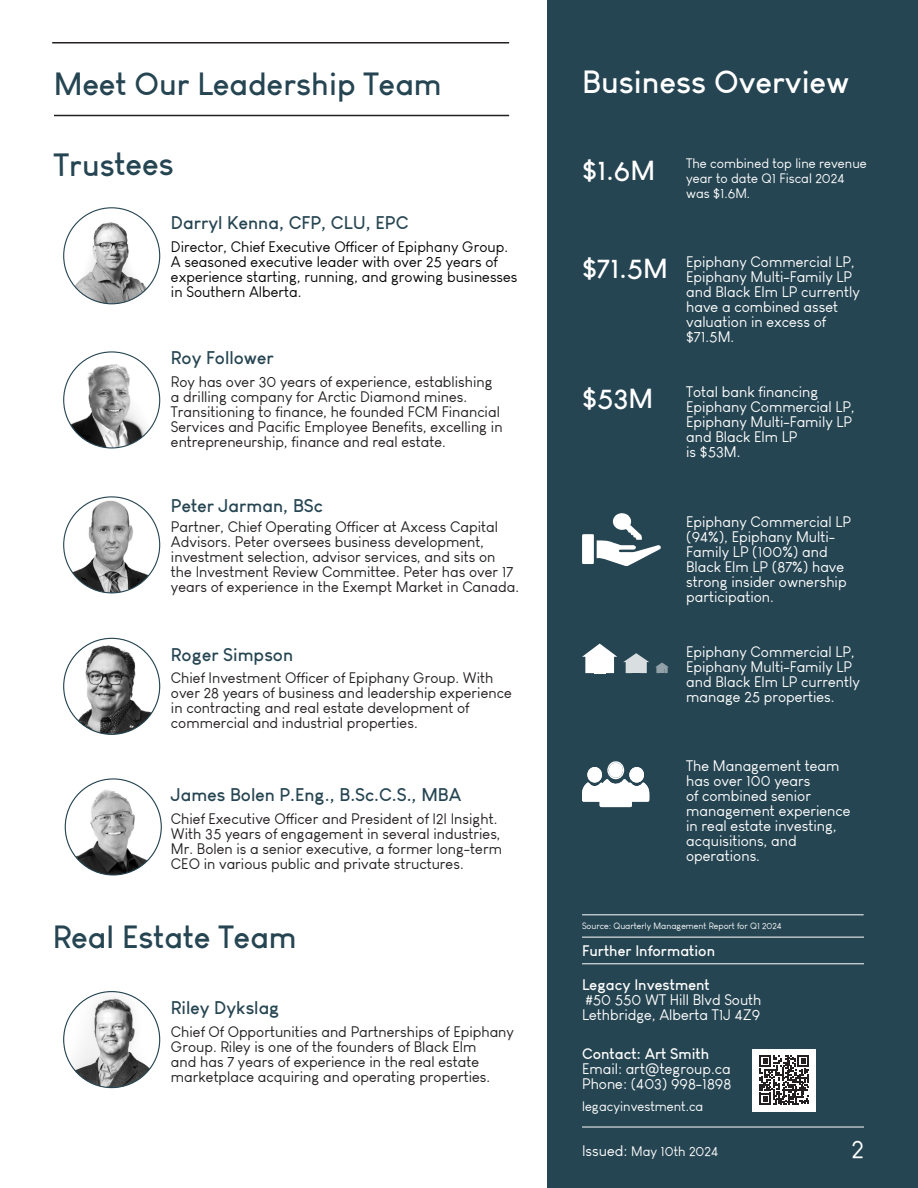
<style>
.page{position:relative;width:918px;height:1188px;background:#fff}
.page>*{position:absolute;margin:0;border:0;box-sizing:border-box;transform-origin:0 0}
.t1{font:700 31.5px "Louis George Cafe";color:#264552}
.t2{font:700 31.5px "Louis George Cafe";color:#fff}
.t3{font:700 27px "Louis George Cafe";color:#fff}
.t4{font:25.5px "Louis George Cafe";color:#fff}
.t5{font:700 18px "Louis George Cafe";color:#264552}
.t6{font:15px/15px "Louis George Cafe";color:#231f20}
.t7{font:15px/15px "Louis George Cafe";color:#fff}
.t8{font:15px/15px "Louis George Cafe";color:#040503}
.t9{font:700 15px "Louis George Cafe";color:#fff}
.t10{font:13.5px/15px "Louis George Cafe";color:#fff}
.t11{font:9px "Louis George Cafe";color:#fff}
.s1{font-size:15px}
</style>
<div class="page">
<div style="left:548px;top:0;width:370px;height:1188px;background:#264552"></div>
<hr style="left:582px;top:963px;width:282px;height:1px;background:#fff">
<hr style="left:582px;top:1127px;width:282px;height:1px;background:#fff">
<svg style="left:582px;top:513px;width:79px;height:53px"></svg>
<svg style="left:582px;top:644px;width:35px;height:29px"></svg>
<div style="left:594px;top:660px;width:11px;height:13px;background:#fff"></div>
<svg style="left:623px;top:653px;width:26px;height:20px"></svg>
<div style="left:632px;top:664px;width:8px;height:9px;background:#d9dee1"></div>
<svg style="left:655px;top:663px;width:14px;height:10px"></svg>
<svg style="left:582px;top:761px;width:67px;height:46px"></svg>
<div style="left:609px;top:763px;width:13px;height:14px;background:#fff;border-radius:50%"></div>
<div style="left:609px;top:763px;width:14px;height:15px;border:2px solid #fff;border-radius:50%"></div>
<div style="left:590px;top:770px;width:9px;height:10px;background:#fff;border-radius:50%"></div>
<div style="left:633px;top:770px;width:8px;height:9px;background:#fff;border-radius:50%"></div>
<div style="left:632px;top:770px;width:10px;height:10px;border:2px solid #fff;border-radius:50%"></div>
<img style="left:64px;top:992px;width:96px;height:96px;border-radius:48px">
<hr style="left:582px;top:937px;width:282px;height:1px;background:#fff">
<hr style="left:582px;top:914px;width:282px;height:1px;background:#fff">
<hr style="left:54px;top:115px;width:455px;height:1px;background:#231f20">
<hr style="left:52px;top:42px;width:457px;height:2px;background:#231f20">
<img style="left:64px;top:208px;width:96px;height:96px;border-radius:48px">
<svg style="left:64px;top:352px;width:96px;height:96px"></svg>
<img style="left:67px;top:356px;width:87px;height:92px">
<img style="left:64px;top:638px;width:96px;height:96px;border-radius:48px">
<img style="left:64px;top:497px;width:95px;height:96px">
<img style="left:65px;top:779px;width:96px;height:96px;border-radius:48px">
<div style="left:752px;top:1049px;width:64px;height:62px;background:#fff"></div>
<svg style="left:759px;top:1055px;width:50px;height:50px"></svg>
<p class="t1" style="left:54px;top:64px;width:389px">Meet Our Leadership Team</p>
<p class="t1" style="left:53px;top:145px;width:122px;rotate:-1deg">Trustees</p>
<p class="t5" style="left:171px;top:211px;width:239px">Darryl Kenna, CFP, CLU, EPC</p>
<p class="t8" style="left:171px;top:239px;width:348px">Director, Chief Executive Officer of Epiphany Group.<br>A seasoned executive leader with over 25 years of experience starting, running, and growing businesses in Southern Alberta.</p>
<p class="t5" style="left:171px;top:346px;width:104px">Roy Follower</p>
<p class="t6" style="left:171px;top:374px;width:333px">Roy has over 30 years of experience, establishing a drilling company for Arctic Diamond mines.<br>Transitioning to finance, he founded FCM Financial Services and Pacific Employee Benefits, excelling in</p>
<p class="t6" style="left:171px;top:434px;width:276px">entrepreneurship, finance and real estate.</p>
<p class="t5" style="left:171px;top:494px;width:154px">Peter Jarman, BSc</p>
<p class="t6" style="left:171px;top:519px;width:350px">Partner, Chief Operating Officer at Axcess Capital Advisors. Peter oversees business development, investment selection, advisor services, and sits on the Investment Review Committee. Peter has over 17 years of experience in the Exempt Market in Canada.</p>
<p class="t5" style="left:171px;top:643px;width:124px">Roger Simpson</p>
<p class="t6" style="left:171px;top:670px;width:342px">Chief Investment Officer of Epiphany Group. With over 28 years of business and leadership experience in contracting and real estate development of commercial and industrial properties.</p>
<p class="t5" style="left:171px;top:783px;width:292px">James Bolen P.Eng., B.Sc.C.S., MBA</p>
<p class="t6" style="left:171px;top:811px;width:331px">Chief Executive Officer and President of I2I Insight.<br>With 35 years of engagement in several industries,</p>
<p class="t6" style="left:171px;top:841px;width:333px">Mr. Bolen is a senior executive, a former long-term<br>CEO in various public and private structures.</p>
<p class="t1" style="left:53px;top:916px;width:245px">Real Estate Team</p>
<p class="t5" style="left:171px;top:996px;width:110px">Riley Dykslag</p>
<p class="t6" style="left:171px;top:1024px;width:345px">Chief Of Opportunities and Partnerships of Epiphany<br>Group. Riley is one of the founders of Black Elm</p>
<p class="t6" style="left:171px;top:1054px;width:310px">and has 7 years of experience in the real estate</p>
<p class="t6" style="left:171px;top:1069px;width:321px">marketplace acquiring and operating properties.</p>
<p class="t2" style="left:582px;top:62px;width:269px">Business Overview</p>
<p class="t3" style="left:582px;top:154px;width:75px">$1.6M</p>
<p class="t10" style="left:686px;top:156px;width:182px">The combined top line revenue year to date Q1 Fiscal 2024</p>
<p class="t10" style="left:686px;top:186px;width:66px">was $1.6M.</p>
<p class="t3" style="left:582px;top:251px;width:87px">$71.5M</p>
<p class="t3" style="left:582px;top:381px;width:73px">$53M</p>
<p class="t7" style="left:686px;top:254px;width:175px">Epiphany Commercial LP,<br>Epiphany Multi-Family LP and Black Elm LP currently have a combined asset valuation in excess of $71.5M.</p>
<p class="t7" style="left:686px;top:384px;width:170px">Total bank financing<br>Epiphany Commercial LP,<br>Epiphany Multi-Family LP and Black Elm LP</p>
<p class="t7" style="left:686px;top:444px;width:56px">is $53M.</p>
<p class="t7" style="left:686px;top:514px;width:166px">Epiphany Commercial LP (94%), Epiphany Multi-<br>Family LP (100%) and<br>Black Elm LP (87%) have strong insider ownership participation.</p>
<p class="t7" style="left:686px;top:644px;width:175px">Epiphany Commercial LP,<br>Epiphany Multi-Family LP and Black Elm LP currently manage 25 properties.</p>
<p class="t7" style="left:686px;top:758px;width:166px">The Management team has over 100 years<br>of combined senior management experience in real estate investing, acquisitions, and operations.</p>
<p class="t11" style="left:582px;top:921px;width:201px">Source: Quarterly Management Report for Q1 2024</p>
<p class="t9" style="left:582px;top:941px;width:135px">Further Information</p>
<p class="t9" style="left:582px;top:975px;width:129px">Legacy Investment</p>
<p class="t7" style="left:586px;top:992px;width:177px">#50 550 WT Hill Blvd South</p>
<p class="t7" style="left:582px;top:1007px;width:180px">Lethbridge, Alberta T1J 4Z9</p>
<p class="t9" style="left:582px;top:1044px;width:129px">Contact: Art Smith</p>
<p class="t7" style="left:582px;top:1061px;width:150px">Email: art@tegroup.ca</p>
<p class="t7" style="left:582px;top:1076px;width:151px">Phone: (403) 998-1898</p>
<p class="t10" style="left:582px;top:1099px;width:123px">legacyinvestment.ca</p>
<p class="t10" style="left:582px;top:1143px;width:138px"><span class="s1">Issued:</span> May 10th 2024</p>
<p class="t4" style="left:851px;top:1134px;width:14px">2</p>
</div>
